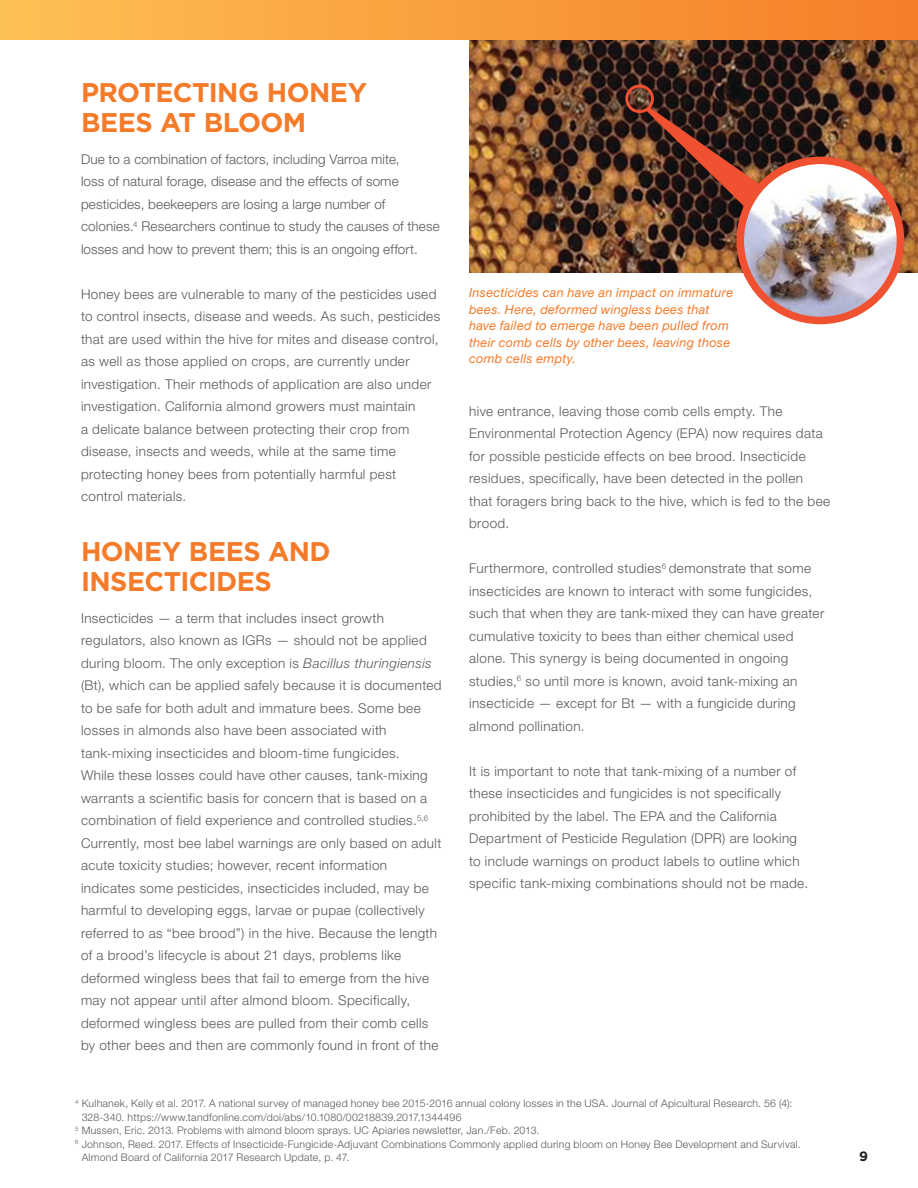
<style>
.page{position:relative;width:918px;height:1188px;background:#fff}
.page>*{position:absolute;margin:0;border:0;box-sizing:border-box;transform-origin:0 0}
.t1{font:700 27px/30px "Gotham";letter-spacing:-.02em;color:#f47b29}
.body_copy{font:300 13.5px/22.5px "Helvetica Neue LT Std";letter-spacing:.03em;color:#58595b}
.body_copy-2{font:300 13.5px/22.5px "Helvetica Neue LT Std";letter-spacing:.01em;color:#58595b}
.t2{font:700 13.5px "Gotham";color:#231f20}
.t3{font:italic 12.75px/16.5px "Helvetica Neue LT Std";letter-spacing:.02em;color:#f47b29}
.Footnote{font:300 10.5px/13.5px "Helvetica Neue LT Std";letter-spacing:.025em;color:#58595b}
.s1{font-style:italic}
</style>
<div class="page">
<img style="left:469px;top:40px;width:449px;height:233px">
<img style="left:740px;top:160px;width:160px;height:161px;border-radius:80px">
<div style="left:737px;top:157px;width:167px;height:167px;border:8px solid #f05130;border-radius:50%"></div>
<svg style="left:646px;top:107px;width:117px;height:100px;background:#5c2e22"></svg>
<div style="left:625px;top:85px;width:29px;height:28px;border:3px solid #f05130;border-radius:50%"></div>
<div style="left:0;top:0;width:918px;height:40px;background:linear-gradient(to right,#fec053,#f47d28)"></div>
<p class="t1" style="left:81px;top:77px;width:288px">PROTECTING HONEY<br>BEES AT BLOOM</p>
<p class="body_copy-2" style="left:81px;top:147px;width:360px">Due to a combination of factors, including Varroa mite,<br>loss of natural forage, disease and the effects of some pesticides, beekeepers are losing a large number of colonies.<sup>4</sup> Researchers continue to study the causes of these losses and how to prevent them; this is an ongoing effort.</p>
<p class="body_copy" style="left:81px;top:282px;width:361px">Honey bees are vulnerable to many of the pesticides used to control insects, disease and weeds. As such, pesticides that are used within the hive for mites and disease control, as well as those applied on crops, are currently under investigation. Their methods of application are also under investigation. California almond growers must maintain<br>a delicate balance between protecting their crop from disease, insects and weeds, while at the same time protecting honey bees from potentially harmful pest control materials.</p>
<p class="t1" style="left:81px;top:536px;width:251px">HONEY BEES AND<br>INSECTICIDES</p>
<p class="body_copy" style="left:81px;top:606px;width:362px">Insecticides — a term that includes insect growth regulators, also known as IGRs — should not be applied during bloom. The only exception is <span class="s1">Bacillus thuringiensis </span>(Bt), which can be applied safely because it is documented to be safe for both adult and immature bees. Some bee losses in almonds also have been associated with tank-mixing insecticides and bloom-time fungicides.<br>While these losses could have other causes, tank-mixing warrants a scientific basis for concern that is based on a combination of field experience and controlled studies.<sup>5,6<br></sup>Currently, most bee label warnings are only based on adult acute toxicity studies; however, recent information indicates some pesticides, insecticides included, may be harmful to developing eggs, larvae or pupae (collectively referred to as “bee brood”) in the hive. Because the length of a brood’s lifecycle is about 21 days, problems like deformed wingless bees that fail to emerge from the hive may not appear until after almond bloom. Specifically, deformed wingless bees are pulled from their comb cells by other bees and then are commonly found in front of the</p>
<p class="t3" style="left:469px;top:284px;width:266px">Insecticides can have an impact on immature bees. Here, deformed wingless bees that have failed to emerge have been pulled from their comb cells by other bees, leaving those comb cells empty.</p>
<p class="body_copy" style="left:469px;top:400px;width:363px">hive entrance, leaving those comb cells empty. The Environmental Protection Agency (EPA) now requires data for possible pesticide effects on bee brood. Insecticide residues, specifically, have been detected in the pollen<br>that foragers bring back to the hive, which is fed to the bee brood.</p>
<p class="body_copy" style="left:469px;top:557px;width:357px">Furthermore, controlled studies<sup>6</sup> demonstrate that some insecticides are known to interact with some fungicides, such that when they are tank-mixed they can have greater cumulative toxicity to bees than either chemical used alone. This synergy is being documented in ongoing studies,<sup>6</sup> so until more is known, avoid tank-mixing an insecticide — except for Bt — with a fungicide during almond pollination.</p>
<p class="body_copy" style="left:469px;top:760px;width:341px">It is important to note that tank-mixing of a number of these insecticides and fungicides is not specifically prohibited by the label. The EPA and the California Department of Pesticide Regulation (DPR) are looking to include warnings on product labels to outline which specific tank-mixing combinations should not be made.</p>
<p class="Footnote" style="left:82px;top:1096px;width:712px;text-indent:-7px"><sup>4</sup> Kulhanek, Kelly et al. 2017. A national survey of managed honey bee 2015-2016 annual colony losses in the USA. Journal of Apicultural Research. 56 (4):<br>328-340. https://www.tandfonline.com/doi/abs/10.1080/00218839.2017.1344496</p>
<p class="Footnote" style="left:75px;top:1123px;width:466px"><sup>5</sup> Mussen, Eric. 2013. Problems with almond bloom sprays. UC Apiaries newsletter, Jan./Feb. 2013.</p>
<p class="Footnote" style="left:82px;top:1137px;width:721px;text-indent:-7px"><sup>6</sup> Johnson, Reed. 2017. Effects of Insecticide-Fungicide-Adjuvant Combinations Commonly applied during bloom on Honey Bee Development and Survival.<br>Almond Board of California 2017 Research Update, p. 47.</p>
<p class="t2" style="left:859px;top:1147px;width:10px">9</p>
</div>
